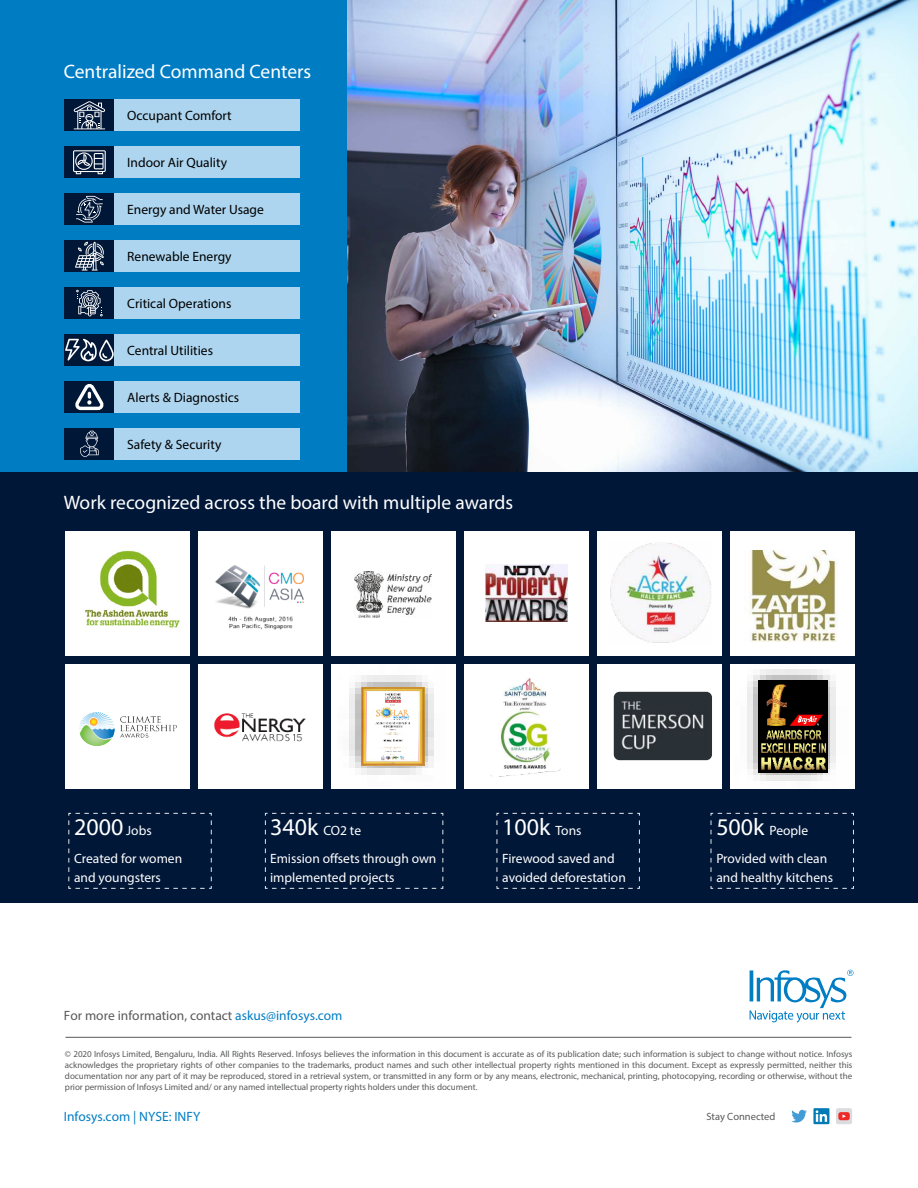
<style>
.page{position:relative;width:918px;height:1188px;background:#fff}
.page>*{position:absolute;margin:0;border:0;box-sizing:border-box;transform-origin:0 0}
.t1{font:24px "Myriad Pro";color:#fff}
.t2{font:19.5px "Myriad Pro";color:#fff}
.t3{font:13.5px/19.5px "Myriad Pro";color:#fff}
.t4{font:13.5px "Myriad Pro";color:#000}
.t5{font:13.5px "Myriad Pro";color:#58595b}
.t6{font:13.5px "Myriad Pro";color:#007dc3}
.t7{font:10.5px "Myriad Pro";color:#58595b}
.t8{font:9px/10.8px "Myriad Pro";letter-spacing:-.005em;color:#58595b;text-align:justify}
.s1{font-size:13.5px}
.s2{font-size:24px}
.s3{color:#007dc3}
</style>
<div class="page">
<svg style="left:791px;top:1110px;width:16px;height:13px"></svg>
<svg style="left:813px;top:1108px;width:16px;height:16px"></svg>
<svg style="left:816px;top:1110px;width:11px;height:12px"></svg>
<div style="left:836px;top:1108px;width:16px;height:16px;background:#dcdcdf;border-radius:2px"></div>
<svg style="left:838px;top:1112px;width:12px;height:8px"></svg>
<svg style="left:750px;top:970px;width:104px;height:53px"></svg>
<hr style="left:65px;top:1037px;width:787px;height:1px;background:#58595b">
<img style="left:346px;top:0;width:572px;height:472px">
<div style="left:0;top:0;width:346px;height:472px;background:#007cc3"></div>
<div style="left:0;top:472px;width:918px;height:431px;background:#001738"></div>
<svg style="left:68px;top:813px;width:144px;height:76px"></svg>
<svg style="left:265px;top:813px;width:179px;height:76px"></svg>
<svg style="left:496px;top:813px;width:144px;height:76px"></svg>
<svg style="left:710px;top:813px;width:144px;height:76px"></svg>
<div style="left:110px;top:100px;width:190px;height:31px;background:#add5ef"></div>
<div style="left:65px;top:100px;width:49px;height:31px;background:#001738"></div>
<svg style="left:74px;top:101px;width:31px;height:28px"></svg>
<div style="left:110px;top:147px;width:190px;height:31px;background:#add5ef"></div>
<div style="left:65px;top:147px;width:49px;height:31px;background:#001738"></div>
<svg style="left:73px;top:150px;width:33px;height:24px"></svg>
<div style="left:110px;top:193px;width:190px;height:32px;background:#add5ef"></div>
<div style="left:65px;top:193px;width:49px;height:32px;background:#001738"></div>
<svg style="left:76px;top:196px;width:27px;height:27px"></svg>
<div style="left:110px;top:240px;width:190px;height:32px;background:#add5ef"></div>
<div style="left:65px;top:240px;width:49px;height:32px;background:#001738"></div>
<svg style="left:75px;top:242px;width:29px;height:29px"></svg>
<div style="left:110px;top:381px;width:190px;height:32px;background:#add5ef"></div>
<div style="left:65px;top:381px;width:49px;height:32px;background:#001738"></div>
<svg style="left:75px;top:384px;width:29px;height:26px"></svg>
<div style="left:110px;top:428px;width:190px;height:32px;background:#add5ef"></div>
<div style="left:65px;top:428px;width:49px;height:32px;background:#001738"></div>
<svg style="left:80px;top:431px;width:19px;height:26px"></svg>
<div style="left:110px;top:287px;width:190px;height:32px;background:#add5ef"></div>
<div style="left:65px;top:287px;width:49px;height:32px;background:#001738"></div>
<svg style="left:76px;top:290px;width:27px;height:26px"></svg>
<div style="left:110px;top:334px;width:190px;height:32px;background:#add5ef"></div>
<div style="left:65px;top:334px;width:49px;height:32px;background:#001738"></div>
<svg style="left:65px;top:339px;width:49px;height:22px"></svg>
<div style="left:65px;top:531px;width:125px;height:124px;background:#fff"></div>
<div style="left:65px;top:664px;width:125px;height:125px;background:#fff"></div>
<div style="left:198px;top:531px;width:124px;height:124px;background:#fff"></div>
<div style="left:198px;top:664px;width:124px;height:125px;background:#fff"></div>
<div style="left:331px;top:531px;width:124px;height:124px;background:#fff"></div>
<div style="left:331px;top:664px;width:124px;height:125px;background:#fff"></div>
<div style="left:464px;top:531px;width:124px;height:124px;background:#fff"></div>
<div style="left:464px;top:664px;width:124px;height:125px;background:#fff"></div>
<div style="left:597px;top:531px;width:124px;height:124px;background:#fff"></div>
<div style="left:597px;top:664px;width:124px;height:125px;background:#fff"></div>
<div style="left:730px;top:531px;width:124px;height:124px;background:#fff"></div>
<div style="left:730px;top:664px;width:124px;height:125px;background:#fff"></div>
<img style="left:79px;top:712px;width:98px;height:34px">
<img style="left:215px;top:565px;width:89px;height:65px">
<img style="left:355px;top:571px;width:77px;height:47px">
<img style="left:485px;top:565px;width:82px;height:56px">
<img style="left:747px;top:551px;width:91px;height:91px">
<img style="left:85px;top:551px;width:95px;height:77px">
<img style="left:215px;top:713px;width:91px;height:28px">
<img style="left:349px;top:675px;width:85px;height:100px">
<img style="left:362px;top:688px;width:63px;height:77px">
<img style="left:747px;top:669px;width:89px;height:112px">
<img style="left:759px;top:680px;width:69px;height:93px">
<div style="left:614px;top:692px;width:98px;height:68px;background:#293036;border-radius:6px"></div>
<img style="left:491px;top:678px;width:70px;height:98px">
<img style="left:621px;top:701px;width:83px;height:49px">
<img style="left:610px;top:543px;width:101px;height:100px">
<h2 class="t2" style="left:64px;top:60px;width:249px">Centralized Command Centers</h2>
<h3 class="t4" style="left:127px;top:108px;width:106px">Occupant Comfort</h3>
<h3 class="t4" style="left:127px;top:154px;width:101px">Indoor Air Quality</h3>
<h3 class="t4" style="left:127px;top:201px;width:138px">Energy and Water Usage</h3>
<h3 class="t4" style="left:127px;top:248px;width:106px">Renewable Energy</h3>
<h3 class="t4" style="left:127px;top:295px;width:106px">Critical Operations</h3>
<h3 class="t4" style="left:127px;top:342px;width:87px">Central Utilities</h3>
<h3 class="t4" style="left:127px;top:389px;width:114px">Alerts &amp; Diagnostics</h3>
<h3 class="t4" style="left:127px;top:436px;width:96px">Safety &amp; Security</h3>
<h2 class="t2" style="left:64px;top:490px;width:451px">Work recognized across the board with multiple awards</h2>
<h1 class="t1" style="left:74px;top:812px;width:79px">2000 <span class="s1">Jobs</span></h1>
<h3 class="t3" style="left:74px;top:848px;width:110px">Created for women and youngsters</h3>
<h3 class="t3" style="left:270px;top:816px;width:168px;line-height:28px"><span class="s2">340k</span> CO2 te<br>Emission offsets through own</h3>
<h3 class="t3" style="left:270px;top:868px;width:126px">implemented projects</h3>
<h3 class="t5" style="left:64px;top:1007px;width:280px">For more information, contact <span class="s3">askus@infosys.com</span></h3>
<h1 class="t1" style="left:502px;top:812px;width:81px">100k <span class="s1">Tons</span></h1>
<h3 class="t3" style="left:502px;top:848px;width:125px">Firewood saved and avoided deforestation</h3>
<h3 class="t3" style="left:716px;top:816px;width:112px;line-height:28px"><span class="s2">500k</span> People<br>Provided with clean</h3>
<h3 class="t3" style="left:716px;top:868px;width:118px">and healthy kitchens</h3>
<p class="t8" style="left:65px;top:1049px;width:789px">© 2020 Infosys Limited, Bengaluru, India. All Rights Reserved. Infosys believes the information in this document is accurate as of its publication date; such information is subject to change without notice. Infosys acknowledges the proprietary rights of other companies to the trademarks, product names and such other intellectual property rights mentioned in this document. Except as expressly permitted, neither this documentation nor any part of it may be reproduced, stored in a retrieval system, or transmitted in any form or by any means, electronic, mechanical, printing, photocopying, recording or otherwise, without the prior permission of Infosys Limited and/ or any named intellectual property rights holders under this document.</p>
<h3 class="t6" style="left:64px;top:1108px;width:138px">Infosys.com | NYSE: INFY</h3>
<p class="t7" style="left:706px;top:1110px;width:70px">Stay Connected</p>
</div>
